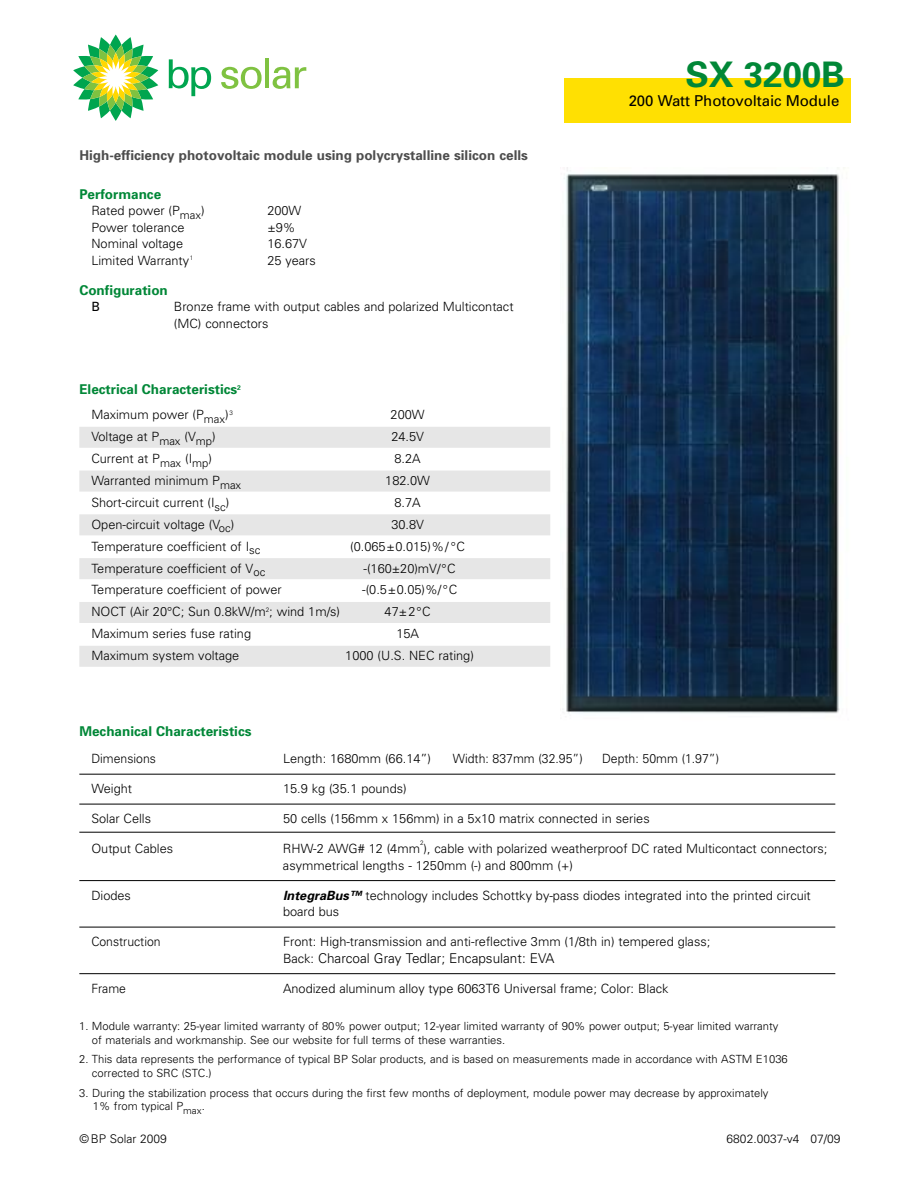
<style>
.page{position:relative;width:918px;height:1188px;background:#fff}
.page>*{position:absolute;margin:0;border:0;box-sizing:border-box;transform-origin:0 0}
.t1{font:700 35.25px "Univers";letter-spacing:-.005em;color:#018737}
.t2{font:15px "Univers";letter-spacing:-.005em;color:#000}
.t3{font:700 13.5px "Univers";color:#018737}
.t4{font:700 13.5px "Univers";color:#4d4d4d}
.t5{font:300 13.5px "Univers";color:#000}
.t6{font:300 12.75px/16.5px "Univers";color:#000}
.t7{font:300 12.75px "Univers";color:#000;scale:.96 1}
.t8{font:12.75px "Univers";color:#000}
.t9{font:300 12px "Univers";color:#000}
.t10{font:300 11.25px/13.5px "Univers";color:#000}
.t11{font:300 6.3px "Univers";color:#000}
.s1{font-weight:700;font-style:italic}
.s2{font-size:12.75px}
</style>
<div class="page">
<div style="left:564px;top:78px;width:286px;height:44px;background:#ffe002"></div>
<hr style="left:79px;top:774px;width:756px;height:1px;background:#000">
<hr style="left:79px;top:804px;width:756px;height:1px;background:#000">
<hr style="left:79px;top:832px;width:756px;height:1px;background:#000">
<hr style="left:79px;top:880px;width:756px;height:1px;background:#000">
<hr style="left:79px;top:927px;width:756px;height:1px;background:#000">
<hr style="left:79px;top:973px;width:756px;height:1px;background:#000">
<div style="left:79px;top:427px;width:471px;height:21px;background:#e6e6e6"></div>
<div style="left:79px;top:471px;width:471px;height:21px;background:#e6e6e6"></div>
<div style="left:79px;top:514px;width:471px;height:21px;background:#e6e6e6"></div>
<div style="left:79px;top:558px;width:471px;height:21px;background:#e6e6e6"></div>
<div style="left:79px;top:602px;width:471px;height:21px;background:#e6e6e6"></div>
<div style="left:79px;top:646px;width:471px;height:21px;background:#e6e6e6"></div>
<svg style="left:73px;top:35px;width:85px;height:86px"></svg>
<svg style="left:169px;top:59px;width:42px;height:37px"></svg>
<svg style="left:221px;top:67px;width:41px;height:22px"></svg>
<hr style="left:265px;top:58px;width:4px;height:30px;background:#7fc241">
<svg style="left:273px;top:67px;width:33px;height:22px"></svg>
<img style="left:562px;top:168px;width:278px;height:546px">
<h1 class="t1" style="left:685px;top:62px;width:161px">SX 3200B</h1>
<p class="t4" style="left:79px;top:151px;width:450px">High-efficiency photovoltaic module using polycrystalline silicon cells</p>
<p class="t3" style="left:79px;top:189px;width:83px">Performance</p>
<p class="t6" style="left:91px;top:204px;width:115px">Rated power (P<sub>max</sub>)</p>
<p class="t6" style="left:267px;top:204px;width:36px">200W</p>
<p class="t6" style="left:91px;top:220px;width:95px">Power tolerance</p>
<p class="t6" style="left:267px;top:220px;width:30px">±9%</p>
<p class="t6" style="left:91px;top:237px;width:93px">Nominal voltage</p>
<p class="t6" style="left:267px;top:237px;width:41px">16.67V</p>
<p class="t6" style="left:91px;top:253px;width:104px">Limited Warranty<sup>1</sup></p>
<p class="t6" style="left:267px;top:253px;width:50px">25 years</p>
<p class="t3" style="left:79px;top:285px;width:90px">Configuration</p>
<p class="t8" style="left:91px;top:302px;width:10px">B</p>
<p class="t6" style="left:174px;top:300px;width:341px">Bronze frame with output cables and polarized Multicontact (MC) connectors</p>
<p class="t3" style="left:79px;top:385px;width:163px">Electrical Characteristics<sup>2</sup></p>
<p class="t6" style="left:91px;top:408px;width:143px">Maximum power (P<sub>max</sub>)<sup>3</sup></p>
<p class="t6" style="left:391px;top:408px;width:36px">200W</p>
<p class="t6" style="left:91px;top:430px;width:126px">Voltage at P<sub>max</sub> (V<sub>mp</sub>)</p>
<p class="t6" style="left:391px;top:430px;width:34px">24.5V</p>
<p class="t6" style="left:91px;top:451px;width:122px">Current at P<sub>max</sub> (I<sub>mp</sub>)</p>
<p class="t6" style="left:395px;top:451px;width:28px">8.2A</p>
<p class="t6" style="left:91px;top:473px;width:151px">Warranted minimum P<sub>max</sub></p>
<p class="t6" style="left:385px;top:473px;width:46px">182.0W</p>
<p class="t6" style="left:91px;top:495px;width:140px">Short-circuit current (I<sub>sc</sub>)</p>
<p class="t6" style="left:395px;top:495px;width:28px">8.7A</p>
<p class="t6" style="left:91px;top:517px;width:144px">Open-circuit voltage (V<sub>oc</sub>)</p>
<p class="t6" style="left:391px;top:517px;width:34px">30.8V</p>
<p class="t6" style="left:91px;top:539px;width:171px">Temperature coefficient of I<sub>sc</sub></p>
<p class="t6" style="left:350px;top:539px;width:116px">(0.065±0.015)%/ °C</p>
<p class="t6" style="left:91px;top:561px;width:175px">Temperature coefficient of V<sub>oc</sub></p>
<p class="t6" style="left:364px;top:561px;width:94px">-(160±20)mV/°C</p>
<p class="t6" style="left:91px;top:583px;width:192px">Temperature coefficient of power</p>
<p class="t6" style="left:362px;top:583px;width:97px">-(0.5±0.05)%/°C</p>
<p class="t6" style="left:91px;top:605px;width:250px">NOCT (Air 20°C; Sun 0.8kW/m<sup>2</sup>; wind 1m/s)</p>
<p class="t6" style="left:385px;top:605px;width:48px">47±2°C</p>
<p class="t6" style="left:91px;top:627px;width:161px">Maximum series fuse rating</p>
<p class="t6" style="left:396px;top:627px;width:24px">15A</p>
<p class="t6" style="left:91px;top:649px;width:150px">Maximum system voltage</p>
<p class="t6" style="left:345px;top:649px;width:130px">1000 (U.S. NEC rating)</p>
<p class="t2" style="left:629px;top:95px;width:212px">200 Watt Photovoltaic Module</p>
<p class="t3" style="left:79px;top:726px;width:174px">Mechanical Characteristics</p>
<p class="t7" style="left:91px;top:754px;width:69px">Dimensions</p>
<p class="t6" style="left:283px;top:752px;width:150px">Length: 1680mm (66.14”)</p>
<p class="t7" style="left:453px;top:754px;width:137px">Width: 837mm (32.95”)</p>
<p class="t7" style="left:602px;top:754px;width:123px">Depth: 50mm (1.97”)</p>
<p class="t6" style="left:91px;top:782px;width:42px">Weight</p>
<p class="t6" style="left:283px;top:782px;width:125px">15.9 kg (35.1 pounds)</p>
<p class="t6" style="left:91px;top:812px;width:61px">Solar Cells</p>
<p class="t6" style="left:283px;top:812px;width:368px">50 cells (156mm x 156mm) in a 5x10 matrix connected in series</p>
<p class="t6" style="left:91px;top:842px;width:83px">Output Cables</p>
<p class="t6" style="left:283px;top:842px;width:546px">RHW-2 AWG# 12 (4mm ), cable with polarized weatherproof DC rated Multicontact connectors;</p>
<p class="t11" style="left:420px;top:840px;width:5px">2</p>
<p class="t6" style="left:283px;top:858px;width:292px">asymmetrical lengths - 1250mm (-) and 800mm (+)</p>
<p class="t6" style="left:91px;top:888px;width:41px">Diodes</p>
<p class="t6" style="left:283px;top:888px;width:529px"><span class="s1">IntegraBus™</span> technology includes Schottky by-pass diodes integrated into the printed circuit board bus</p>
<p class="t7" style="left:91px;top:937px;width:74px">Construction</p>
<p class="t6" style="left:283px;top:935px;width:429px">Front: High-transmission and anti-reflective 3mm (1/8th in) tempered glass;</p>
<p class="t5" style="left:283px;top:953px;width:273px"><span class="s2">Back:</span> Charcoal Gray Tedlar; Encapsulant: EVA</p>
<p class="t7" style="left:91px;top:984px;width:38px">Frame</p>
<p class="t6" style="left:283px;top:981px;width:387px">Anodized aluminum alloy type 6063T6 Universal frame; Color: Black</p>
<p class="t10" style="left:92px;top:1020px;width:688px;text-indent:-13px">1. Module warranty: 25-year limited warranty of 80% power output; 12-year limited warranty of 90% power output; 5-year limited warranty of materials and workmanship. See our website for full terms of these warranties.</p>
<p class="t10" style="left:92px;top:1054px;width:697px;text-indent:-13px">2. This data represents the performance of typical BP Solar products, and is based on measurements made in accordance with ASTM E1036 corrected to SRC (STC.)</p>
<p class="t10" style="left:93px;top:1087px;width:677px;text-indent:-14px">3. During the stabilization process that occurs during the first few months of deployment, module power may decrease by approximately<br>1% from typical P<sub>max</sub>.</p>
<p class="t9" style="left:79px;top:1134px;width:89px">© BP Solar 2009</p>
<p class="t9" style="left:727px;top:1134px;width:115px">6802.0037-v4 07/09</p>
</div>
